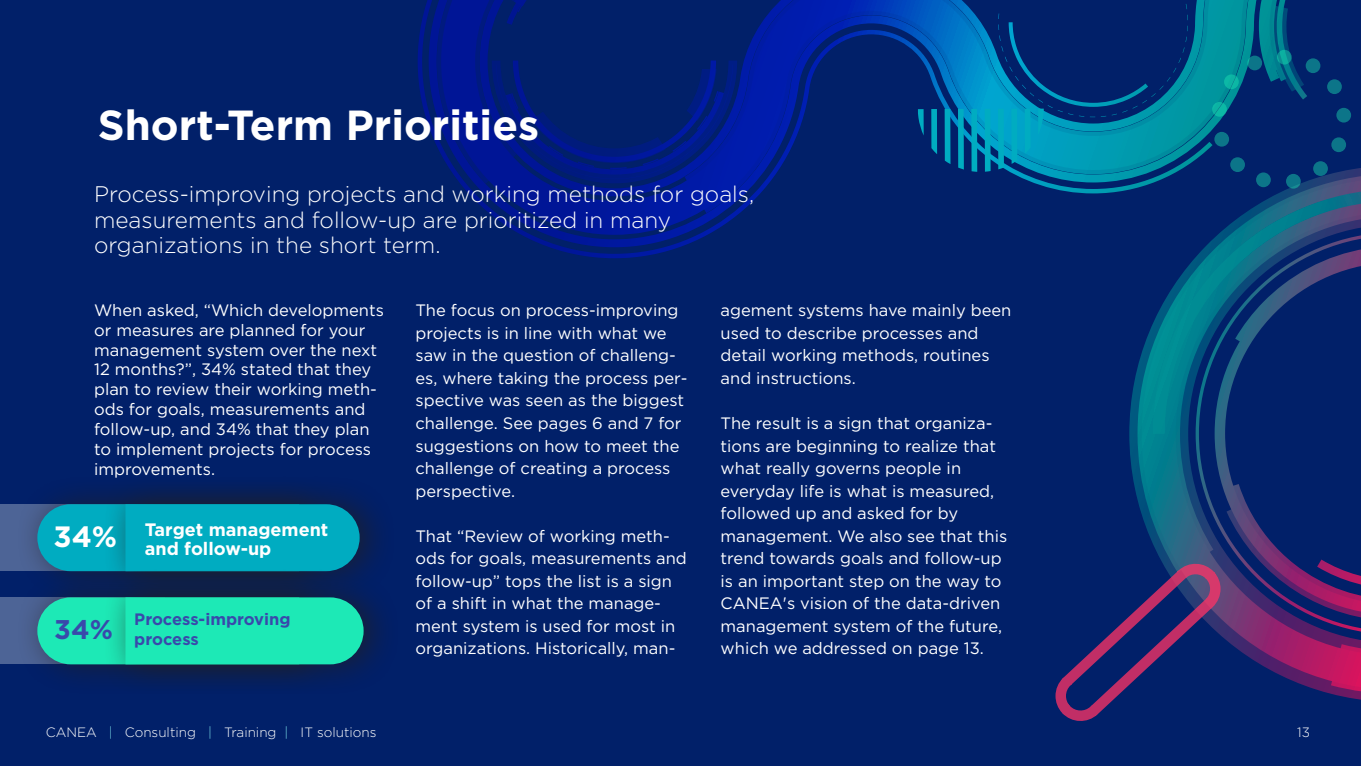
<style>
.page{position:relative;width:1361px;height:766px;background:#fff}
.page>*{position:absolute;margin:0;border:0;box-sizing:border-box;transform-origin:0 0}
.t1{font:700 42px "Gotham";color:#fff}
.ingress{font:700 29.4px "Gotham";color:#fff}
.ingress-2{font:700 27px "Gotham";color:#3949ab}
.ingress-3{font:300 22.5px/25.5px "Gotham";color:#fff}
.ingress-4{font:700 18px/19.5px "Gotham";color:#fff}
.Citat{font:16.5px/22.5px "Gotham";color:#fff}
.Brödtext{font:16.5px/19.8px "Gotham";color:#fff}
.ingress-5{font:700 16.5px/19.5px "Gotham";color:#3949ab}
.t2{font:300 13.5px "Gotham";color:#fff}
.s1{color:#76d6e2}
</style>
<div class="page">
<div style="left:0;top:0;width:1361px;height:765px;background:#012069"></div>
<svg style="left:417px;top:0;width:735px;height:382px"></svg>
<svg style="left:1152px;top:188px;width:209px;height:194px"></svg>
<svg style="left:958px;top:109px;width:6px;height:60px"></svg>
<svg style="left:971px;top:109px;width:6px;height:63px"></svg>
<svg style="left:984px;top:109px;width:6px;height:63px"></svg>
<svg style="left:998px;top:0;width:363px;height:188px"></svg>
<svg style="left:944px;top:109px;width:6px;height:55px"></svg>
<svg style="left:931px;top:109px;width:6px;height:45px"></svg>
<svg style="left:918px;top:109px;width:5px;height:26px"></svg>
<svg style="left:1055px;top:382px;width:306px;height:339px"></svg>
<div style="left:0;top:504px;width:164px;height:67px;background:#4d6496"></div>
<div style="left:16px;top:475px;width:321px;height:126px;background:#231f20;opacity:.75"></div>
<div style="left:103px;top:475px;width:293px;height:126px;background:#231f20;opacity:.75"></div>
<svg style="left:37px;top:504px;width:323px;height:64px;background:#01a6bc"></svg>
<div style="left:0;top:597px;width:164px;height:67px;background:#4d6496"></div>
<div style="left:16px;top:568px;width:321px;height:126px;background:#231f20;opacity:.75"></div>
<div style="left:103px;top:568px;width:297px;height:127px;background:#231f20;opacity:.75"></div>
<svg style="left:37px;top:597px;width:327px;height:67px;background:#1ddfb1"></svg>
<p class="t1" style="left:98px;top:97px;width:443px">Short-Term Priorities</p>
<p class="ingress-3" style="left:94px;top:181px;width:661px">Process-improving projects and working methods for goals, measurements and follow-up are prioritized in many organizations in the short term.</p>
<p class="Brödtext" style="left:94px;top:300px;width:291px">When asked, “Which developments or measures are planned for your management system over the next<br>12 months?”, 34% stated that they plan to review their working meth&shy;ods for goals, measurements and follow-up, and 34% that they plan to implement projects for process improvements.</p>
<p class="ingress" style="left:53px;top:517px;width:65px">34%</p>
<p class="ingress-4" style="left:145px;top:519px;width:185px">Target management and follow-up</p>
<p class="ingress-2" style="left:54px;top:611px;width:60px">34%</p>
<p class="ingress-5" style="left:134px;top:609px;width:158px">Process-improving process</p>
<p class="Brödtext" style="left:415px;top:299px;width:273px;line-height:22.5px">The focus on process-improving projects is in line with what we saw in the question of challeng&shy;es, where taking the process per&shy;spective was seen as the biggest challenge. See pages 6 and 7 for suggestions on how to meet the challenge of creating a process perspective.</p>
<p class="Citat" style="left:415px;top:524px;width:273px">That “Review of working meth&shy;ods for goals, measurements and follow-up” tops the list is a sign of a shift in what the manage&shy;ment system is used for most in organizations. Historically, man-</p>
<p class="Citat" style="left:720px;top:299px;width:292px">agement systems have mainly been used to describe processes and detail working methods, routines and instructions.</p>
<p class="Citat" style="left:720px;top:411px;width:288px">The result is a sign that organiza&shy;tions are beginning to realize that what really governs people in everyday life is what is measured, followed up and asked for by management. We also see that this trend towards goals and follow-up is an important step on the way to<br>CANEA's vision of the data-driven management system of the future, which we addressed on page 13.</p>
<p class="t2" style="left:46px;top:724px;width:332px">CANEA <span class="s1">|</span> Consulting <span class="s1">|</span> Training <span class="s1">|</span> IT solutions</p>
<p class="t2" style="left:1297px;top:724px;width:14px">13</p>
</div>
